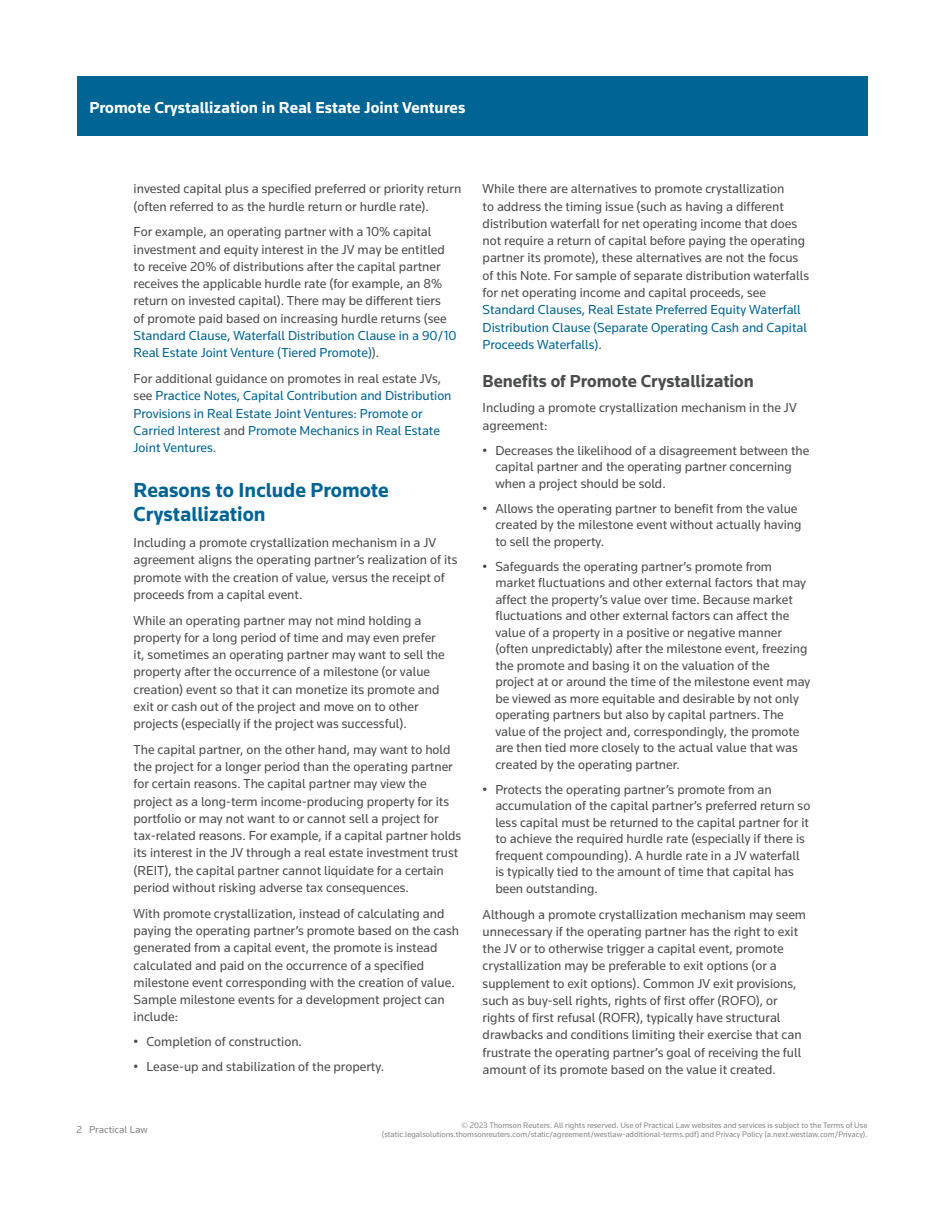
<style>
.page{position:relative;width:944px;height:1214px;background:#fff}
.page>*{position:absolute;margin:0;border:0;box-sizing:border-box;transform-origin:0 0}
.t1{font:700 21px/24px "Knowledge";color:#006494}
.t2{font:700 18px "Knowledge";color:#4b4c4d}
.t3{font:700 16.5px "Knowledge";color:#fff}
.t4{font:13.5px/17.2px "Knowledge";color:#4b4c4d}
.t5{font:13.5px/17.2px "Knowledge";color:#006494}
.t6{font:10.5px "Knowledge";color:#86888b}
.t7{font:8.25px/9.8px "Knowledge";color:#86888b;text-align:right}
.s1{color:#4b4c4d}
</style>
<div class="page">
<div style="left:77px;top:77px;width:790px;height:59px;background:#006494"></div>
<p class="t3" style="left:89px;top:97px;width:377px">Promote Crystallization in Real Estate Joint Ventures</p>
<p class="t4" style="left:134px;top:180px;width:329px">invested capital plus a specified preferred or priority return (often referred to as the hurdle return or hurdle rate).</p>
<p class="t4" style="left:134px;top:223px;width:315px">For example, an operating partner with a 10% capital investment and equity interest in the JV may be entitled to receive 20% of distributions after the capital partner receives the applicable hurdle rate (for example, an 8% return on invested capital). There may be different tiers of promote paid based on increasing hurdle returns (see</p>
<p class="t5" style="left:134px;top:326px;width:324px">Standard Clause, Waterfall Distribution Clause in a 90/10<br>Real Estate Joint Venture (Tiered Promote)<span class="s1">).</span></p>
<p class="t5" style="left:134px;top:369px;width:319px"><span class="s1">For additional guidance on promotes in real estate JVs, see</span> Practice Notes, Capital Contribution and Distribution Provisions in Real Estate Joint Ventures: Promote or Carried Interest <span class="s1">and</span> Promote Mechanics in Real Estate Joint Ventures<span class="s1">.</span></p>
<h1 class="t1" style="left:134px;top:478px;width:257px">Reasons to Include Promote<br>Crystallization</h1>
<p class="t4" style="left:134px;top:533px;width:325px">Including a promote crystallization mechanism in a JV agreement aligns the operating partner’s realization of its promote with the creation of value, versus the receipt of proceeds from a capital event.</p>
<p class="t4" style="left:134px;top:611px;width:313px">While an operating partner may not mind holding a property for a long period of time and may even prefer it, sometimes an operating partner may want to sell the property after the occurrence of a milestone (or value creation) event so that it can monetize its promote and exit or cash out of the project and move on to other projects (especially if the project was successful).</p>
<p class="t4" style="left:134px;top:740px;width:329px">The capital partner, on the other hand, may want to hold the project for a longer period than the operating partner for certain reasons. The capital partner may view the project as a long-term income-producing property for its portfolio or may not want to or cannot sell a project for tax-related reasons. For example, if a capital partner holds its interest in the JV through a real estate investment trust (REIT), the capital partner cannot liquidate for a certain period without risking adverse tax consequences.</p>
<p class="t4" style="left:134px;top:904px;width:327px">With promote crystallization, instead of calculating and paying the operating partner’s promote based on the cash generated from a capital event, the promote is instead calculated and paid on the occurrence of a specified milestone event corresponding with the creation of value.<br>Sample milestone events for a development project can include:</p>
<p class="t4" style="left:134px;top:1033px;width:170px">• Completion of construction.</p>
<p class="t4" style="left:134px;top:1058px;width:252px">• Lease-up and stabilization of the property.</p>
<p class="t4" style="left:482px;top:180px;width:328px">While there are alternatives to promote crystallization<br>to address the timing issue (such as having a different distribution waterfall for net operating income that does not require a return of capital before paying the operating partner its promote), these alternatives are not the focus of this Note. For sample of separate distribution waterfalls for net operating income and capital proceeds, see</p>
<p class="t5" style="left:482px;top:301px;width:326px">Standard Clauses, Real Estate Preferred Equity Waterfall<br>Distribution Clause (Separate Operating Cash and Capital<br>Proceeds Waterfalls)<span class="s1">.</span></p>
<h2 class="t2" style="left:482px;top:369px;width:273px">Benefits of Promote Crystallization</h2>
<p class="t4" style="left:482px;top:399px;width:315px">Including a promote crystallization mechanism in the JV agreement:</p>
<p class="t4" style="left:495px;top:442px;width:315px;line-height:16.5px;text-indent:-13px">• Decreases the likelihood of a disagreement between the capital partner and the operating partner concerning when a project should be sold.</p>
<p class="t4" style="left:495px;top:500px;width:308px;line-height:16.5px;text-indent:-13px">• Allows the operating partner to benefit from the value created by the milestone event without actually having to sell the property.</p>
<p class="t4" style="left:495px;top:558px;width:316px;line-height:16.5px;text-indent:-13px">• Safeguards the operating partner’s promote from market fluctuations and other external factors that may affect the property’s value over time. Because market fluctuations and other external factors can affect the value of a property in a positive or negative manner (often unpredictably) after the milestone event, freezing the promote and basing it on the valuation of the project at or around the time of the milestone event may be viewed as more equitable and desirable by not only operating partners but also by capital partners. The value of the project and, correspondingly, the promote are then tied more closely to the actual value that was created by the operating partner.</p>
<p class="t4" style="left:495px;top:781px;width:316px;line-height:16.5px;text-indent:-13px">• Protects the operating partner’s promote from an accumulation of the capital partner’s preferred return so less capital must be returned to the capital partner for it to achieve the required hurdle rate (especially if there is frequent compounding). A hurdle rate in a JV waterfall is typically tied to the amount of time that capital has been outstanding.</p>
<p class="t4" style="left:482px;top:905px;width:325px">Although a promote crystallization mechanism may seem unnecessary if the operating partner has the right to exit the JV or to otherwise trigger a capital event, promote crystallization may be preferable to exit options (or a supplement to exit options). Common JV exit provisions, such as buy-sell rights, rights of first offer (ROFO), or rights of first refusal (ROFR), typically have structural drawbacks and conditions limiting their exercise that can frustrate the operating partner’s goal of receiving the full amount of its promote based on the value it created.</p>
<p class="t6" style="left:77px;top:1123px;width:73px">2 Practical Law</p>
<p class="t7" style="left:382px;top:1119px;width:487px">© 2023 Thomson Reuters. All rights reserved. Use of Practical Law websites and services is subject to the Terms of Use (static.legalsolutions.thomsonreuters.com/static/agreement/westlaw-additional-terms.pdf) and Privacy Policy (a.next.westlaw.com/Privacy).</p>
</div>
